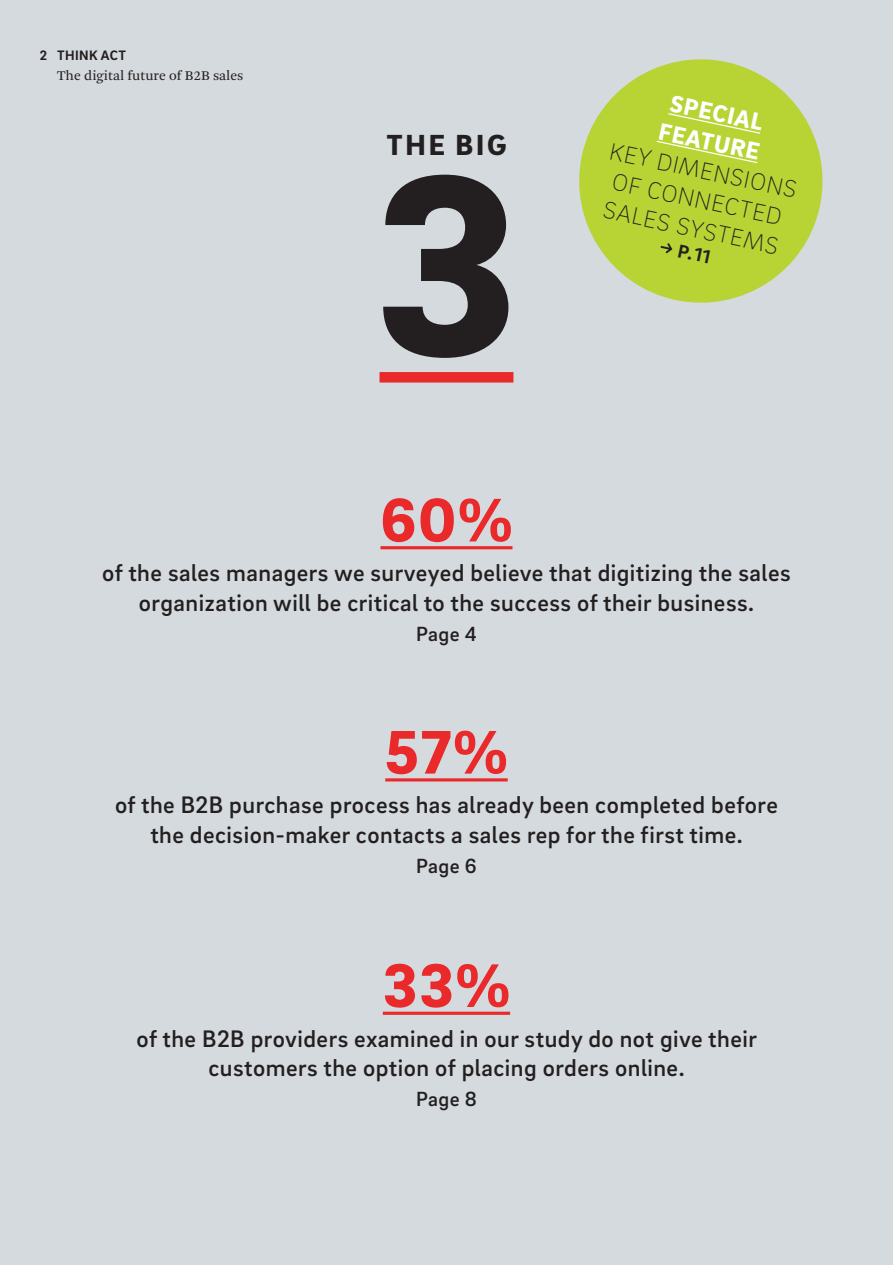
<style>
.page{position:relative;width:893px;height:1265px;background:#d4dade}
.page>*{position:absolute;margin:0;border:0;box-sizing:border-box;transform-origin:0 0}
.t1{font:900 262.5px "Brix Sans";color:#231f20}
.t2{font:900 63px "Brix Sans";color:#e9292a}
.t3{font:900 29.75px "Brix Sans";letter-spacing:.095em;color:#231f20}
.t4{font:500 24.5px/29.8px "Brix Sans";letter-spacing:.02em;color:#231f20;text-align:center}
.t5{font:200 24.5px/29.4px "Brix Sans";color:#231f20}
.t6{font:900 24.5px/29.4px "Brix Sans";color:#fff}
.t7{font:500 21px "Brix Sans";letter-spacing:.02em;color:#231f20}
.t8{font:700 19.25px "Brix Sans";color:#231f20}
.t9{font:14px "Arnhem Pro Blond";color:#231f20}
.t10{font:700 14px "Brix Sans";letter-spacing:.03em;color:#231f20}
</style>
<div class="page">
<div style="left:379px;top:372px;width:134px;height:11px;background:#e9292a"></div>
<svg style="left:579px;top:59px;width:244px;height:244px;fill:#b7d434"></svg>
<svg style="left:655px;top:112px;width:106px;height:52px"></svg>
<svg style="left:660px;top:243px;width:12px;height:10px"></svg>
<hr style="left:380px;top:546px;width:132px;height:3px;background:#e9292a">
<hr style="left:385px;top:778px;width:123px;height:3px;background:#e9292a">
<hr style="left:383px;top:1012px;width:127px;height:3px;background:#e9292a">
<p class="t10" style="left:40px;top:46px;width:88px">2 THINK ACT</p>
<p class="t9" style="left:57px;top:67px;width:188px">The digital future of B2B sales</p>
<p class="t3" style="left:386px;top:126px;width:122px">THE BIG</p>
<h1 class="t1" style="left:375px;top:93px;width:145px">3</h1>
<p class="t6" style="left:668px;top:87px;width:104px;rotate:12deg">SPECIAL<br>FEATURE</p>
<p class="t5" style="left:613px;top:135px;width:193px;rotate:12deg">KEY DIMENSIONS<br>OF CONNECTED<br>SALES SYSTEMS</p>
<p class="t8" style="left:681px;top:238px;width:34px;rotate:12deg">P. 11</p>
<h2 class="t2" style="left:380px;top:479px;width:133px">60%</h2>
<p class="t4" style="left:102px;top:557px;width:690px">of the sales managers we surveyed believe that digitizing the sales organization will be critical to the success of their business.</p>
<p class="t7" style="left:416px;top:620px;width:62px">Page 4</p>
<h2 class="t2" style="left:385px;top:711px;width:124px">57%</h2>
<p class="t4" style="left:115px;top:789px;width:664px">of the B2B purchase process has already been completed before the decision-maker contacts a sales rep for the first time.</p>
<p class="t7" style="left:416px;top:852px;width:62px">Page 6</p>
<h2 class="t2" style="left:383px;top:944px;width:129px">33%</h2>
<p class="t4" style="left:136px;top:1022px;width:622px">of the B2B providers examined in our study do not give their customers the option of placing orders online.</p>
<p class="t7" style="left:416px;top:1085px;width:62px">Page 8</p>
</div>
